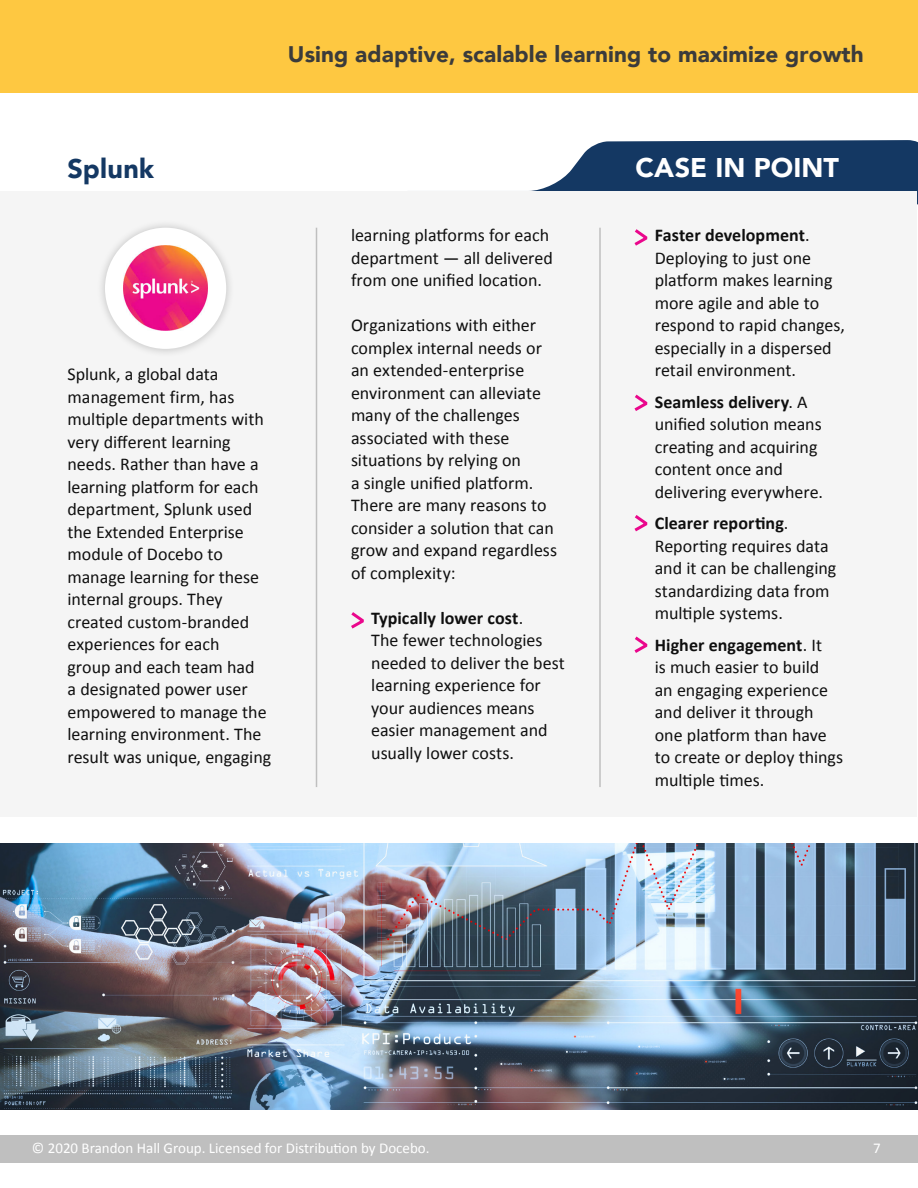
<style>
.page{position:relative;width:918px;height:1188px;background:#fff}
.page>*{position:absolute;margin:0;border:0;box-sizing:border-box;transform-origin:0 0}
.header2{font:900 27px "Avenir";letter-spacing:.005em;color:#fff}
.header2-2{font:900 27px "Avenir";letter-spacing:.01em;color:#143863}
.t1{font:900 22.5px "Avenir";letter-spacing:.005em;color:#3b3b3b}
.body_copy{font:18px/22.5px "Calibri";color:#0f0f0f}
.t2{font:15px "Calibri";color:#fff}
.s1{font-weight:700}
</style>
<div class="page">
<div style="left:0;top:0;width:918px;height:92px;background:#fec841"></div>
<div style="left:0;top:1136px;width:918px;height:27px;background:#bfbfbf"></div>
<svg style="left:529px;top:140px;width:389px;height:65px;background:#315076"></svg>
<div style="left:1px;top:191px;width:916px;height:625px;background:#f5f5f5"></div>
<div style="left:96px;top:219px;width:139px;height:138px;background:#000;opacity:.21"></div>
<div style="left:105px;top:228px;width:121px;height:121px;background:#fff;border-radius:50%"></div>
<img style="left:123px;top:246px;width:85px;height:85px">
<hr style="left:316px;top:228px;width:1px;height:559px;background:#bfbfbf">
<hr style="left:599px;top:228px;width:2px;height:559px;background:#bfbfbf">
<img style="left:1px;top:843px;width:917px;height:267px">
<svg style="left:351px;top:612px;width:13px;height:17px"></svg>
<svg style="left:634px;top:515px;width:14px;height:17px"></svg>
<svg style="left:634px;top:636px;width:14px;height:17px"></svg>
<svg style="left:634px;top:229px;width:14px;height:17px"></svg>
<svg style="left:634px;top:394px;width:14px;height:17px"></svg>
<p class="t1" style="left:288px;top:34px;width:577px">Using adaptive, scalable learning to maximize growth</p>
<p class="header2-2" style="left:67px;top:146px;width:88px">Splunk</p>
<p class="header2" style="left:635px;top:144px;width:205px">CASE IN POINT</p>
<p class="body_copy" style="left:67px;top:362px;width:205px">Splunk, a global data management firm, has multiple departments with very different learning needs. Rather than have a learning platform for each department, Splunk used the Extended Enterprise module of Docebo to manage learning for these internal groups. They created custom-branded experiences for each<br>group and each team had<br>a designated power user empowered to manage the learning environment. The result was unique, engaging</p>
<p class="body_copy" style="left:351px;top:223px;width:204px">learning platforms for each department — all delivered from one unified location.</p>
<p class="body_copy" style="left:351px;top:313px;width:208px">Organizations with either complex internal needs or an extended-enterprise environment can alleviate many of the challenges associated with these situations by relying on<br>a single unified platform.<br>There are many reasons to consider a solution that can grow and expand regardless of complexity:</p>
<p class="body_copy" style="left:371px;top:606px;width:195px"><span class="s1">Typically lower cost</span>.<br>The fewer technologies needed to deliver the best learning experience for your audiences means easier management and usually lower costs.</p>
<p class="body_copy" style="left:655px;top:223px;width:192px"><span class="s1">Faster development</span>.<br>Deploying to just one platform makes learning more agile and able to respond to rapid changes, especially in a dispersed retail environment.</p>
<p class="body_copy" style="left:655px;top:390px;width:170px"><span class="s1">Seamless delivery</span>. A unified solution means creating and acquiring content once and delivering everywhere.</p>
<p class="body_copy" style="left:655px;top:511px;width:183px"><span class="s1">Clearer reporting</span>.<br>Reporting requires data and it can be challenging standardizing data from multiple systems.</p>
<p class="body_copy" style="left:655px;top:633px;width:190px"><span class="s1">Higher engagement</span>. It<br>is much easier to build<br>an engaging experience and deliver it through one platform than have to create or deploy things multiple times.</p>
<p class="t2" style="left:32px;top:1138px;width:399px">© 2020 Brandon Hall Group. Licensed for Distribution by Docebo.</p>
<p class="t2" style="left:873px;top:1138px;width:9px">7</p>
</div>
